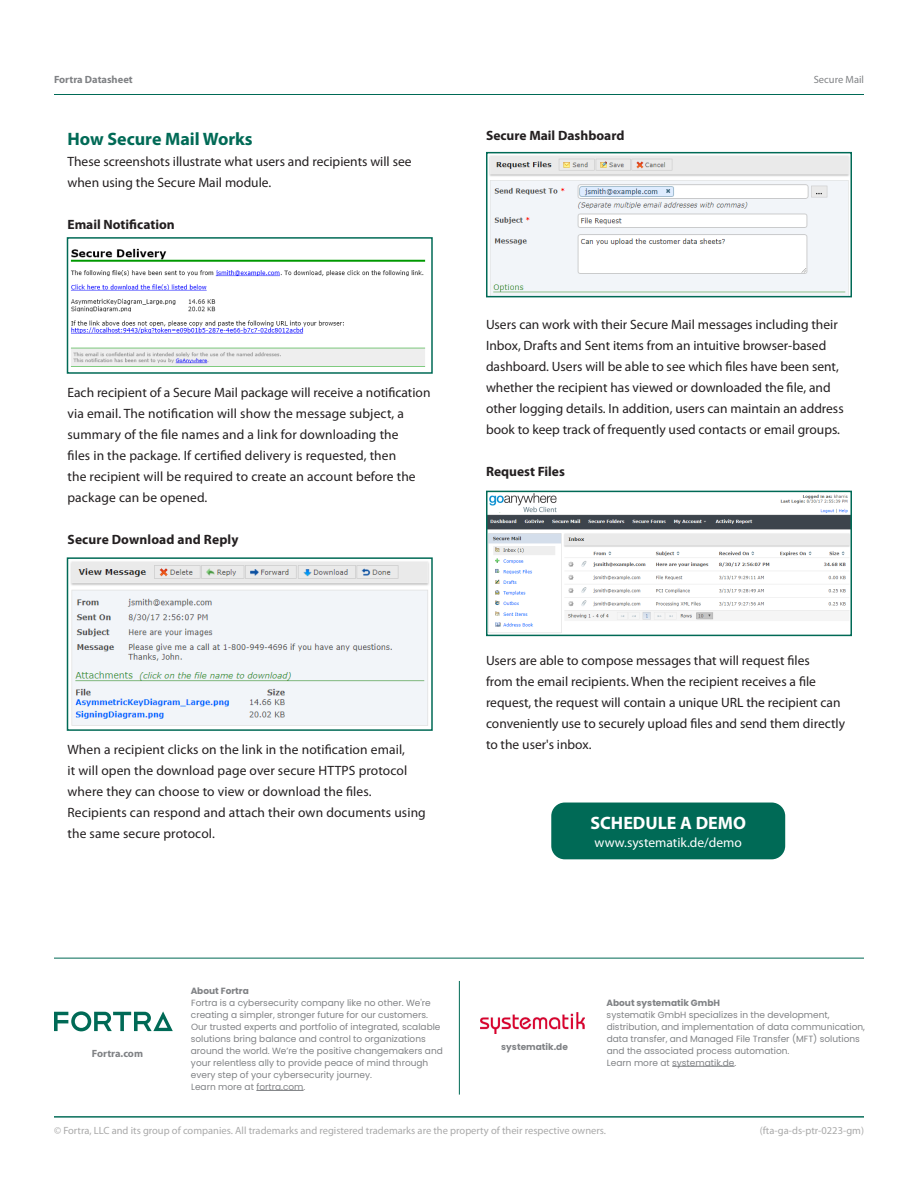
<style>
.page{position:relative;width:918px;height:1188px;background:#fff}
.page>*{position:absolute;margin:0;border:0;box-sizing:border-box;transform-origin:0 0}
.Body_-_Copy{font:700 18px "Myriad Pro";color:#006a56}
.Body_-_Copy-2{font:700 18px "Myriad Pro";color:#fff}
.Body_-_Copy-3{font:13.5px/21px "Myriad Pro";color:#231f20}
.Body_-_Copy-4{font:700 13.5px "Myriad Pro";color:#231f20}
.Body_-_Copy-5{font:13.5px "Myriad Pro";color:#fff}
.t1{font:10.5px "Myriad Pro";color:#a9a9a9}
.t2{font:700 10.5px "Myriad Pro";color:#808285}
.t3{font:10.5px "Myriad Pro";color:#808285}
.t4{font:9px/12px "Poppins";color:#808285}
.t5{font:700 9px "Poppins";color:#808285}
</style>
<div class="page">
<hr style="left:54px;top:94px;width:810px;height:1px;background:#006a56">
<svg style="left:54px;top:1011px;width:119px;height:20px"></svg>
<hr style="left:54px;top:1116px;width:810px;height:1px;background:#006a56">
<hr style="left:54px;top:958px;width:810px;height:1px;background:#006a56">
<hr style="left:256px;top:1090px;width:48px;height:1px;background:#808285">
<hr style="left:672px;top:1066px;width:63px;height:1px;background:#808285">
<hr style="left:459px;top:981px;width:1px;height:114px;background:#006a56">
<img style="left:481px;top:1013px;width:103px;height:21px">
<img style="left:70px;top:248px;width:356px;height:119px">
<div style="left:67px;top:237px;width:366px;height:137px;border:2px solid #006a56"></div>
<img style="left:70px;top:561px;width:359px;height:165px">
<div style="left:67px;top:557px;width:366px;height:174px;border:2px solid #006a56"></div>
<img style="left:489px;top:155px;width:360px;height:139px">
<div style="left:486px;top:152px;width:366px;height:145px;border:2px solid #006a56"></div>
<img style="left:489px;top:494px;width:360px;height:139px">
<div style="left:486px;top:491px;width:366px;height:145px;border:2px solid #006a56"></div>
<div style="left:551px;top:803px;width:234px;height:56px;background:#006a56;border-radius:14px"></div>
<p class="t2" style="left:54px;top:72px;width:80px">Fortra Datasheet</p>
<p class="Body_-_Copy" style="left:68px;top:128px;width:187px">How Secure Mail Works</p>
<p class="Body_-_Copy-3" style="left:68px;top:151px;width:346px">These screenshots illustrate what users and recipients will see</p>
<p class="Body_-_Copy-3" style="left:68px;top:172px;width:205px">when using the Secure Mail module.</p>
<p class="Body_-_Copy-4" style="left:68px;top:216px;width:109px">Email Notification</p>
<p class="Body_-_Copy-3" style="left:68px;top:382px;width:365px">Each recipient of a Secure Mail package will receive a notification via email. The notification will show the message subject, a summary of the file names and a link for downloading the<br>files in the package. If certified delivery is requested, then<br>the recipient will be required to create an account before the package can be opened.</p>
<p class="Body_-_Copy-4" style="left:68px;top:531px;width:173px">Secure Download and Reply</p>
<p class="Body_-_Copy-3" style="left:68px;top:739px;width:360px">When a recipient clicks on the link in the notification email,<br>it will open the download page over secure HTTPS protocol where they can choose to view or download the files.<br>Recipients can respond and attach their own documents using the same secure protocol.</p>
<p class="Body_-_Copy-4" style="left:486px;top:126px;width:140px">Secure Mail Dashboard</p>
<p class="t3" style="left:814px;top:73px;width:52px">Secure Mail</p>
<p class="Body_-_Copy-3" style="left:486px;top:313px;width:359px">Users can work with their Secure Mail messages including their Inbox, Drafts and Sent items from an intuitive browser-based dashboard. Users will be able to see which files have been sent, whether the recipient has viewed or downloaded the file, and other logging details. In addition, users can maintain an address book to keep track of frequently used contacts or email groups.</p>
<p class="Body_-_Copy-4" style="left:486px;top:462px;width:80px">Request Files</p>
<p class="Body_-_Copy-3" style="left:486px;top:649px;width:361px">Users are able to compose messages that will request files<br>from the email recipients. When the recipient receives a file request, the request will contain a unique URL the recipient can conveniently use to securely upload files and send them directly to the user's inbox.</p>
<p class="Body_-_Copy-2" style="left:591px;top:811px;width:157px">SCHEDULE A DEMO</p>
<p class="Body_-_Copy-5" style="left:595px;top:834px;width:149px">www.systematik.de/demo</p>
<p class="t2" style="left:92px;top:1046px;width:53px">Fortra.com</p>
<p class="t5" style="left:191px;top:985px;width:60px">About Fortra</p>
<p class="t4" style="left:191px;top:997px;width:254px">Fortra is a cybersecurity company like no other. We're creating a simpler, stronger future for our customers.<br>Our trusted experts and portfolio of integrated, scalable solutions bring balance and control to organizations around the world. We’re the positive changemakers and your relentless ally to provide peace of mind through every step of your cybersecurity journey.<br>Learn more at fortra.com.</p>
<p class="t5" style="left:606px;top:997px;width:115px">About systematik GmbH</p>
<p class="t4" style="left:607px;top:1008px;width:260px">systematik GmbH specializes in the development, distribution, and implementation of data communication, data transfer, and Managed File Transfer (MFT) solutions and the associated process automation.<br>Learn more at systematik.de.</p>
<p class="t5" style="left:501px;top:1041px;width:68px">systematik.de</p>
<p class="t1" style="left:54px;top:1124px;width:554px">© Fortra, LLC and its group of companies. All trademarks and registered trademarks are the property of their respective owners.</p>
<p class="t1" style="left:760px;top:1124px;width:106px">(fta-ga-ds-ptr-0223-gm)</p>
</div>
